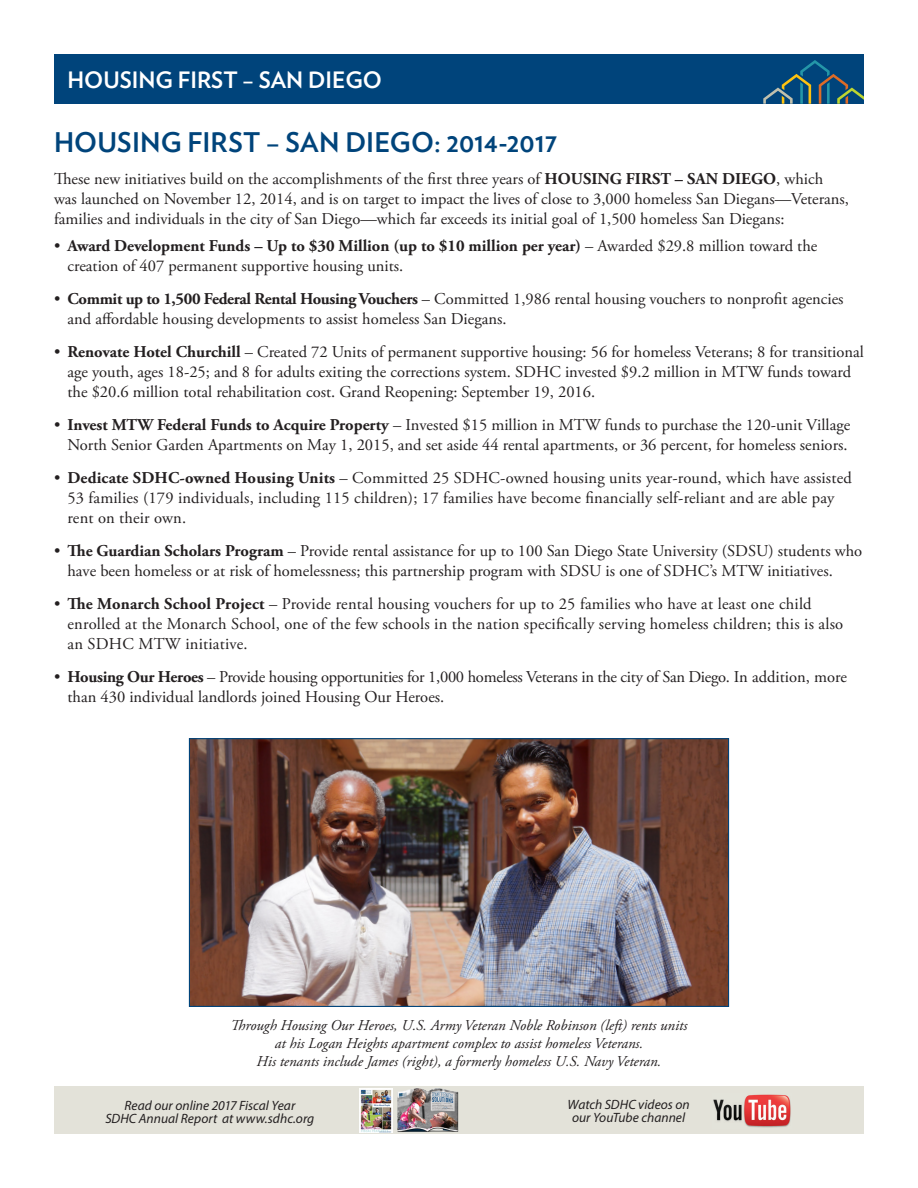
<style>
.page{position:relative;width:918px;height:1188px;background:#fff}
.page>*{position:absolute;margin:0;border:0;box-sizing:border-box;transform-origin:0 0}
.NEW_header{font:700 27px "Verlag";letter-spacing:.005em;color:#00447b}
.t1{font:700 22.5px "Verlag";color:#fff}
.Body_Copy{font:16.5px/19.8px "Adobe Garamond Pro";color:#231f20}
.Body_Copy-2{font:16.5px/19.8px "Adobe Garamond Pro";letter-spacing:-.02em;color:#231f20}
.Body_Copy-3{font:italic 15px/18px "Adobe Garamond Pro";color:#231f20;text-align:center}
.Footer_Icon_Text{font:italic 13.5px/13.5px "Myriad Pro";letter-spacing:.005em;color:#231f20;text-align:center}
.s1{font-weight:700}
</style>
<div class="page">
<div style="left:54px;top:54px;width:810px;height:50px;background:#00447b"></div>
<svg style="left:763px;top:60px;width:101px;height:44px"></svg>
<div style="left:54px;top:1086px;width:810px;height:48px;background:#e3e2d9"></div>
<img style="left:713px;top:1094px;width:78px;height:34px">
<img style="left:359px;top:1089px;width:34px;height:43px">
<img style="left:397px;top:1088px;width:62px;height:44px">
<img style="left:191px;top:740px;width:536px;height:265px">
<div style="left:189px;top:738px;width:540px;height:269px;border:1px solid #00447b"></div>
<h2 class="t1" style="left:68px;top:62px;width:316px">HOUSING FIRST – SAN DIEGO</h2>
<p class="NEW_header" style="left:54px;top:121px;width:505px">HOUSING FIRST – SAN DIEGO: 2014-2017</p>
<p class="Body_Copy" style="left:54px;top:170px;width:797px">These new initiatives build on the accomplishments of the first three years of <span class="s1">HOUSING FIRST – SAN DIEGO</span>, which was launched on November 12, 2014, and is on target to impact the lives of close to 3,000 homeless San Diegans—Veterans, families and individuals in the city of San Diego—which far exceeds its initial goal of 1,500 homeless San Diegans:</p>
<p class="Body_Copy" style="left:68px;top:237px;width:751px;text-indent:-14px">• <span class="s1">Award Development Funds – Up to $30 Million (up to $10 million per year)</span> – Awarded $29.8 million toward the creation of 407 permanent supportive housing units.</p>
<p class="Body_Copy" style="left:68px;top:290px;width:778px;text-indent:-14px">• <span class="s1">Commit up to 1,500 Federal Rental Housing Vouchers</span> – Committed 1,986 rental housing vouchers to nonprofit agencies and affordable housing developments to assist homeless San Diegans.</p>
<p class="Body_Copy" style="left:68px;top:343px;width:798px;text-indent:-14px">• <span class="s1">Renovate Hotel Churchill</span> – Created 72 Units of permanent supportive housing: 56 for homeless Veterans; 8 for transitional age youth, ages 18-25; and 8 for adults exiting the corrections system. SDHC invested $9.2 million in MTW funds toward the $20.6 million total rehabilitation cost. Grand Reopening: September 19, 2016.</p>
<p class="Body_Copy" style="left:54px;top:416px;width:798px;text-align:right">• <span class="s1">Invest MTW Federal Funds to Acquire Property</span> – Invested $15 million in MTW funds to purchase the 120-unit Village<br>North Senior Garden Apartments on May 1, 2015, and set aside 44 rental apartments, or 36 percent, for homeless seniors.</p>
<p class="Body_Copy" style="left:68px;top:469px;width:786px;text-indent:-14px">• <span class="s1">Dedicate SDHC-owned Housing Units</span> – Committed 25 SDHC-owned housing units year-round, which have assisted<br>53 families (179 individuals, including 115 children); 17 families have become financially self-reliant and are able pay rent on their own.</p>
<p class="Body_Copy" style="left:68px;top:542px;width:796px;text-indent:-14px">• <span class="s1">The Guardian Scholars Program</span> – Provide rental assistance for up to 100 San Diego State University (SDSU) students who have been homeless or at risk of homelessness; this partnership program with SDSU is one of SDHC’s MTW initiatives.</p>
<p class="Body_Copy" style="left:68px;top:595px;width:777px;text-indent:-14px">• <span class="s1">The Monarch School Project</span> – Provide rental housing vouchers for up to 25 families who have at least one child enrolled at the Monarch School, one of the few schools in the nation specifically serving homeless children; this is also an SDHC MTW initiative.</p>
<p class="Body_Copy-2" style="left:68px;top:668px;width:781px;text-indent:-14px">• <span class="s1">Housing Our Heroes</span> – Provide housing opportunities for 1,000 homeless Veterans in the city of San Diego. In addition, more than 430 individual landlords joined Housing Our Heroes.</p>
<p class="Body_Copy-3" style="left:230px;top:1017px;width:459px">Through Housing Our Heroes, U.S. Army Veteran Noble Robinson (left) rents units at his Logan Heights apartment complex to assist homeless Veterans.<br>His tenants include James (right), a formerly homeless U.S. Navy Veteran.</p>
<p class="Footer_Icon_Text" style="left:105px;top:1098px;width:210px">Read our online 2017 Fiscal Year<br>SDHC Annual Report at www.sdhc.org</p>
<p class="Footer_Icon_Text" style="left:568px;top:1097px;width:124px">Watch SDHC videos on</p>
<p class="Footer_Icon_Text" style="left:572px;top:1111px;width:115px">our YouTube channel</p>
</div>
